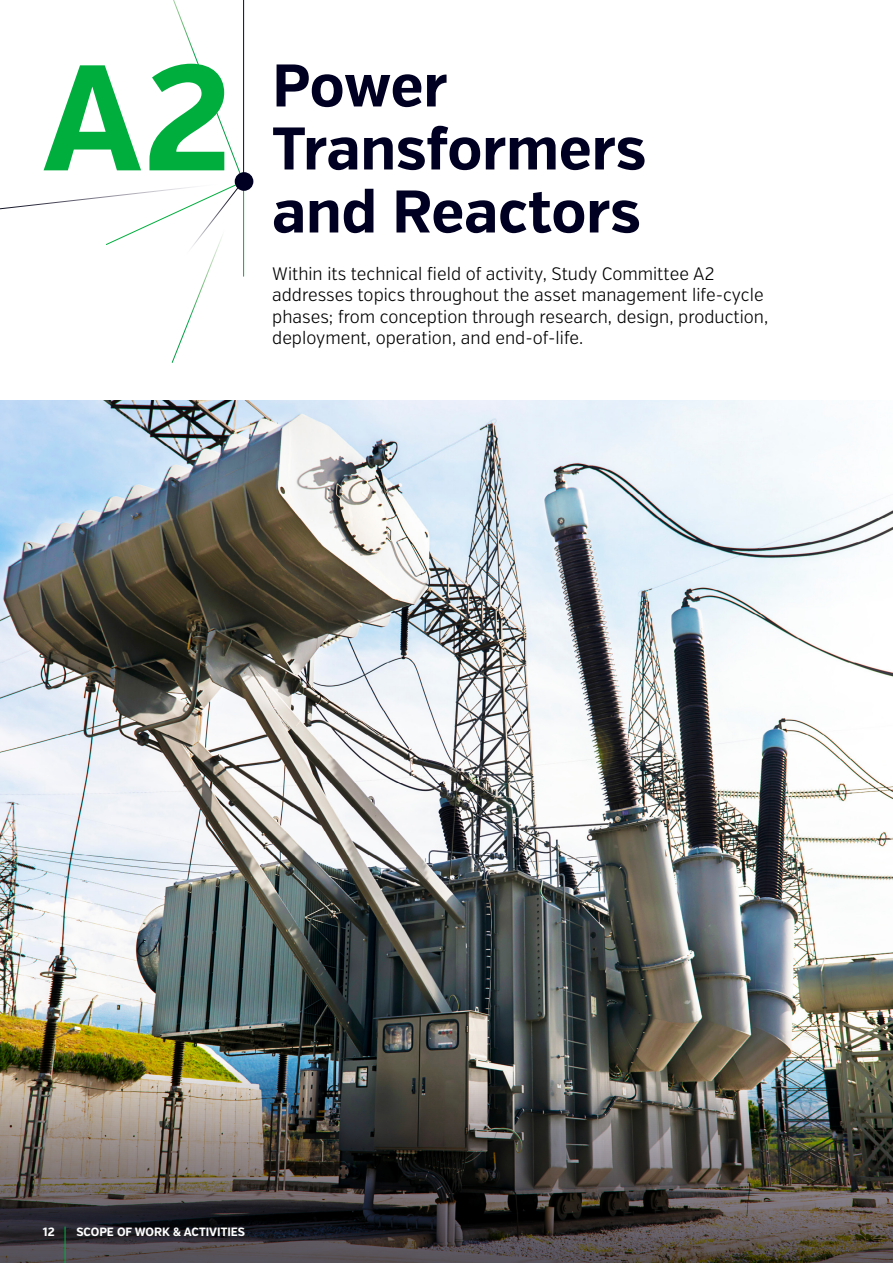
<style>
.page{position:relative;width:893px;height:1263px;background:#fff}
.page>*{position:absolute;margin:0;border:0;box-sizing:border-box;transform-origin:0 0}
.t1{font:700 150px "Verb Cond";color:#00ae3e}
.t2{font:700 60px/63px "Verb Cond";color:#002}
.t3{font:300 18px/21.6px "Verb Cond";color:#000}
.t4{font:700 12px "Verb Cond";color:#fff}
</style>
<div class="page">
<svg style="left:0;top:0;width:245px;height:363px"></svg>
<hr style="left:243px;top:0;width:1px;height:181px;background:#030357">
<div style="left:235px;top:172px;width:18px;height:19px;background:#002;border-radius:50%"></div>
<img style="left:0;top:400px;width:893px;height:631px">
<img style="left:0;top:1031px;width:893px;height:232px">
<hr style="left:65px;top:1227px;width:1px;height:36px;background:#00ae3e">
<h1 class="t1" style="left:43px;top:28px;width:190px">A2</h1>
<h2 class="t2" style="left:272px;top:55px;width:375px">Power<br>Transformers and Reactors</h2>
<p class="t3" style="left:272px;top:263px;width:498px">Within its technical field of activity, Study Committee A2 addresses topics throughout the asset management life-cycle phases; from conception through research, design, production, deployment, operation, and end-of-life.</p>
<p class="t4" style="left:43px;top:1225px;width:13px">12</p>
<p class="t4" style="left:76px;top:1225px;width:170px">SCOPE OF WORK &amp; ACTIVITIES</p>
</div>
